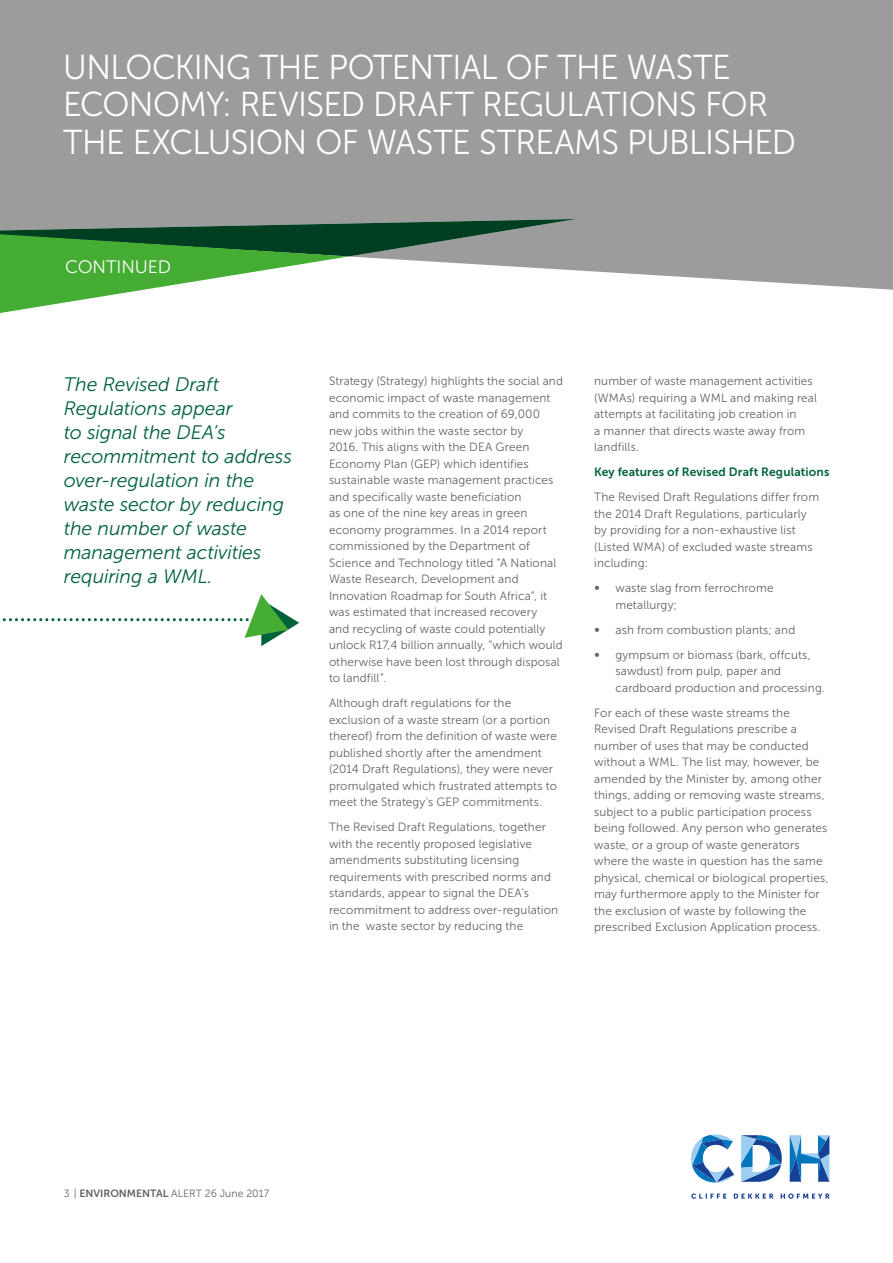
<style>
.page{position:relative;width:893px;height:1263px;background:#fff}
.page>*{position:absolute;margin:0;border:0;box-sizing:border-box;transform-origin:0 0}
.t1{font:34.5px/37.5px "Museo Sans 300";letter-spacing:-.02em;color:#fff;scale:.95 1}
.t2{font:italic 19.5px/24px "Museo Sans 300";letter-spacing:-.005em;color:#00623a}
.t3{font:18px "Museo Sans 300";letter-spacing:-.005em;color:#fff}
.t4{font:12px/16.5px "Museo Sans 300";letter-spacing:.01em;color:#646363}
.t5{font:12px "Museo Sans 700";letter-spacing:.01em;color:#00623a}
.t6{font:10.5px "Museo Sans 300";color:#646363}
.s1{font-family:"Museo Sans 700"}
</style>
<div class="page">
<div style="left:0;top:0;width:892px;height:290px;background:#9d9c9c"></div>
<svg style="left:0;top:217px;width:576px;height:96px"></svg>
<svg style="left:691px;top:1194px;width:138px;height:5px"></svg>
<svg style="left:789px;top:1135px;width:40px;height:47px"></svg>
<svg style="left:691px;top:1134px;width:43px;height:48px"></svg>
<svg style="left:741px;top:1135px;width:40px;height:47px"></svg>
<svg style="left:2px;top:594px;width:297px;height:52px"></svg>
<h1 class="t1" style="left:63px;top:52px;width:773px">UNLOCKING THE POTENTIAL OF THE WASTE<br>ECONOMY: REVISED DRAFT REGULATIONS FOR<br>THE EXCLUSION OF WASTE STREAMS PUBLISHED</h1>
<h3 class="t3" style="left:65px;top:260px;width:107px">CONTINUED</h3>
<h2 class="t2" style="left:64px;top:374px;width:230px">The Revised Draft<br>Regulations appear<br>to signal the DEA’s recommitment to address over-regulation in the waste sector by reducing the number of waste management activities requiring a WML.</h2>
<p class="t4" style="left:329px;top:374px;width:235px">Strategy (Strategy) highlights the social and economic impact of waste management and commits to the creation of 69,000 new jobs within the waste sector by<br>2016. This aligns with the DEA Green Economy Plan (GEP) which identifies sustainable waste management practices and specifically waste beneficiation<br>as one of the nine key areas in green economy programmes. In a 2014 report commissioned by the Department of Science and Technology titled “A National Waste Research, Development and Innovation Roadmap for South Africa”, it was estimated that increased recovery<br>and recycling of waste could potentially unlock R17,4 billion annually, “which would otherwise have been lost through disposal to landfill”.</p>
<p class="t4" style="left:329px;top:696px;width:229px">Although draft regulations for the exclusion of a waste stream (or a portion thereof) from the definition of waste were published shortly after the amendment (2014 Draft Regulations), they were never promulgated which frustrated attempts to meet the Strategy’s GEP commitments.</p>
<p class="t4" style="left:329px;top:820px;width:231px">The Revised Draft Regulations, together with the recently proposed legislative amendments substituting licensing requirements with prescribed norms and standards, appear to signal the DEA’s recommitment to address over-regulation in the waste sector by reducing the</p>
<p class="t4" style="left:594px;top:374px;width:224px">number of waste management activities (WMAs) requiring a WML and making real attempts at facilitating job creation in<br>a manner that directs waste away from landfills.</p>
<p class="t5" style="left:594px;top:468px;width:237px">Key features of Revised Draft Regulations</p>
<p class="t4" style="left:594px;top:490px;width:226px">The Revised Draft Regulations differ from the 2014 Draft Regulations, particularly by providing for a non-exhaustive list (Listed WMA) of excluded waste streams including:</p>
<p class="t4" style="left:594px;top:581px;width:7px">∞</p>
<p class="t4" style="left:615px;top:581px;width:160px">waste slag from ferrochrome metallurgy;</p>
<p class="t4" style="left:594px;top:623px;width:7px">∞</p>
<p class="t4" style="left:615px;top:623px;width:181px">ash from combustion plants; and</p>
<p class="t4" style="left:594px;top:648px;width:7px">∞</p>
<p class="t4" style="left:615px;top:648px;width:211px">gympsum or biomass (bark, offcuts, sawdust) from pulp, paper and cardboard production and processing.</p>
<p class="t4" style="left:594px;top:706px;width:236px">For each of these waste streams the Revised Draft Regulations prescribe a number of uses that may be conducted without a WML. The list may, however, be amended by the Minister by, among other things, adding or removing waste streams, subject to a public participation process being followed. Any person who generates waste, or a group of waste generators where the waste in question has the same physical, chemical or biological properties, may furthermore apply to the Minister for the exclusion of waste by following the prescribed Exclusion Application process.</p>
<p class="t6" style="left:64px;top:1189px;width:207px">3 | <span class="s1">ENVIRONMENTAL</span> ALERT 26 June 2017</p>
</div>
